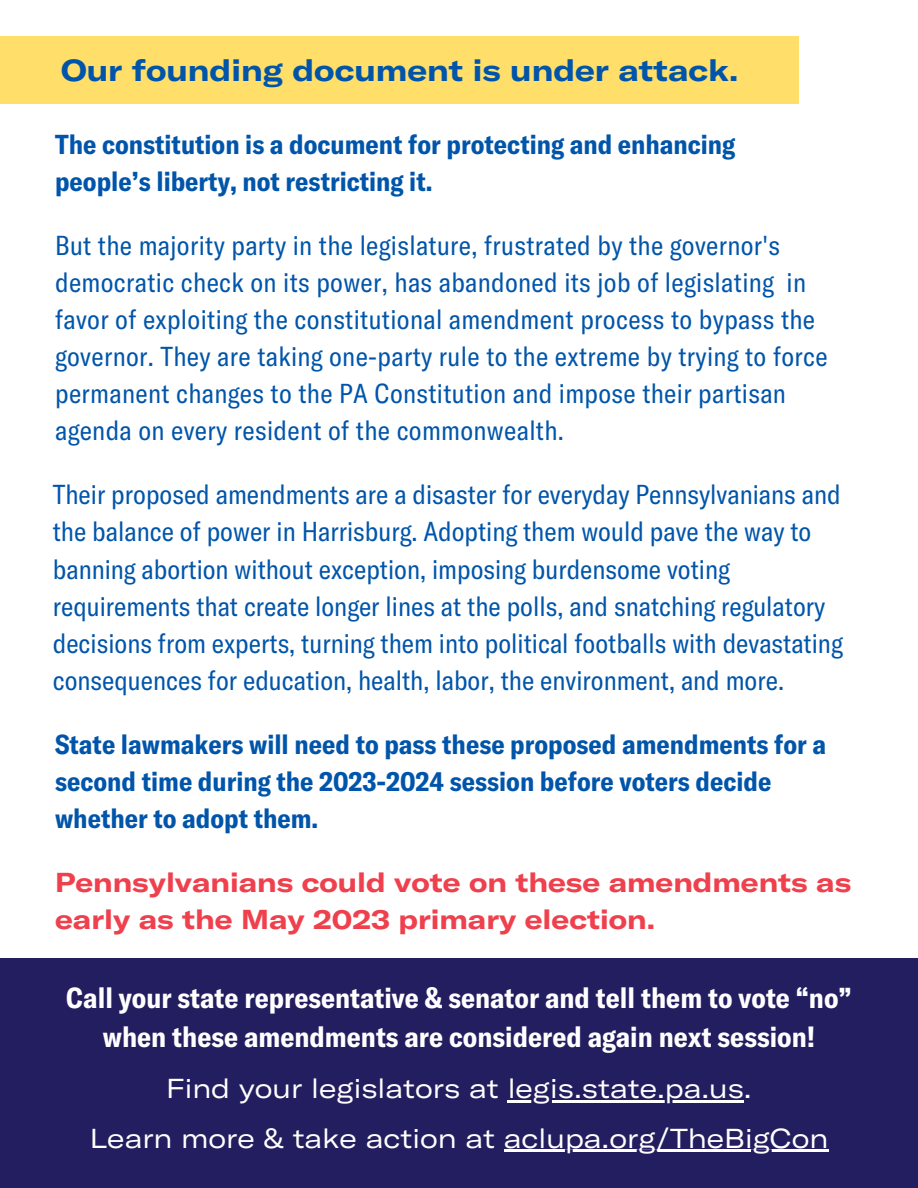
<style>
.page{position:relative;width:918px;height:1188px;background:#fff}
.page>*{position:absolute;margin:0;border:0;box-sizing:border-box;transform-origin:0 0}
.t1{font:700 expanded 30px "GT America";color:#05a}
.t2{font:700 condensed 28.5px/39.3px "GT America";color:#fff;text-align:center}
.t3{font:condensed 27px/37.2px "GT America";color:#05a}
.t4{font:700 condensed 27px/37.2px "GT America";color:#05a}
.t5{font:expanded 27px/49.9px "GT America";color:#fff;text-align:center}
.t6{font:700 expanded 27px/37.2px "GT America";color:#ef404d}
</style>
<div class="page">
<div style="left:0;top:959px;width:918px;height:229px;background:#231e5f"></div>
<div style="left:0;top:36px;width:799px;height:67px;background:#ffdf69"></div>
<hr style="left:508px;top:1100px;width:236px;height:2px;background:#fff">
<hr style="left:504px;top:1150px;width:324px;height:2px;background:#fff">
<p class="t1" style="left:61px;top:51px;width:679px">Our founding document is under attack.</p>
<p class="t4" style="left:55px;top:124px;width:682px">The constitution is a document for protecting and enhancing people’s liberty, not restricting it.</p>
<p class="t3" style="left:55px;top:225px;width:774px">But the majority party in the legislature, frustrated by the governor's democratic check on its power, has abandoned its job of legislating in favor of exploiting the constitutional amendment process to bypass the governor. They are taking one-party rule to the extreme by trying to force permanent changes to the PA Constitution and impose their partisan agenda on every resident of the commonwealth.</p>
<p class="t3" style="left:53px;top:475px;width:791px">Their proposed amendments are a disaster for everyday Pennsylvanians and the balance of power in Harrisburg. Adopting them would pave the way to banning abortion without exception, imposing burdensome voting requirements that create longer lines at the polls, and snatching regulatory decisions from experts, turning them into political footballs with devastating consequences for education, health, labor, the environment, and more.</p>
<p class="t4" style="left:55px;top:724px;width:772px">State lawmakers will need to pass these proposed amendments for a second time during the 2023-2024 session before voters decide whether to adopt them.</p>
<p class="t6" style="left:55px;top:862px;width:798px">Pennsylvanians could vote on these amendments as early as the May 2023 primary election.</p>
<p class="t2" style="left:66px;top:977px;width:787px">Call your state representative &amp; senator and tell them to vote “no” when these amendments are considered again next session!</p>
<p class="t5" style="left:90px;top:1062px;width:740px">Find your legislators at legis.state.pa.us.<br>Learn more &amp; take action at aclupa.org/TheBigCon</p>
</div>
